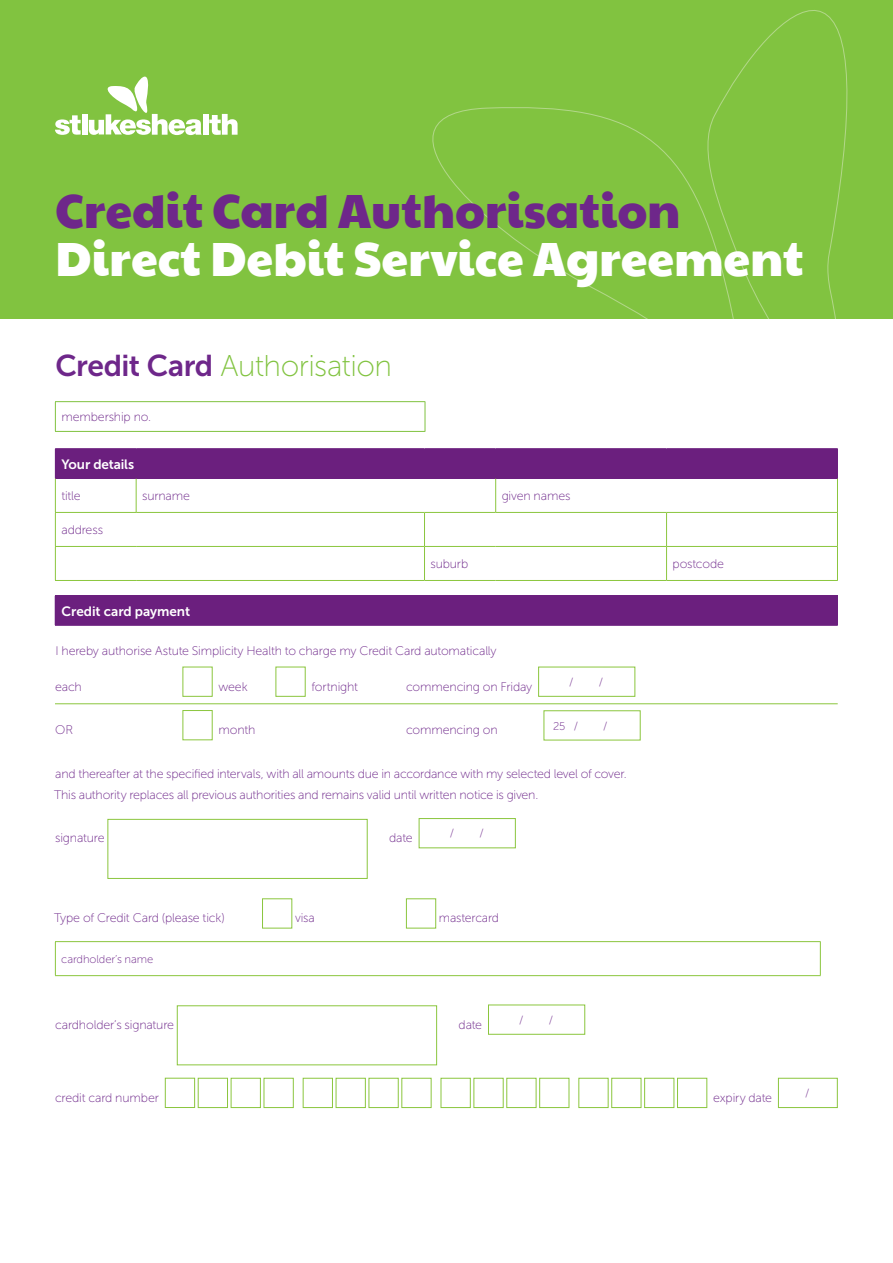
<style>
.page{position:relative;width:893px;height:1263px;background:#fff}
.page>*{position:absolute;margin:0;border:0;box-sizing:border-box;transform-origin:0 0}
.FS_header_1{font:48px "Paytone One";color:#fff}
.FS_header_1-2{font:48px "Paytone One";color:#6e278a}
.Table_Heads{font:30px "Museo Sans 100";letter-spacing:-.02em;color:#81c340}
.Table_Heads-2{font:13.5px "Museo Sans 700";letter-spacing:-.005em;color:#fff}
.Small_Table_Copy{font:13.5px "Museo Sans 700";letter-spacing:-.01em;color:#fff}
.Small_Table_Copy-2{font:12.45px/21px "Museo Sans 100";letter-spacing:-.015em;color:#6e278a}
.Small_Table_Copy-3{font:11.25px "Museo Sans 100";letter-spacing:-.01em;color:#6e278a}
.s1{font-family:"Museo Sans 700";color:#6e278a}
</style>
<div class="page">
<div style="left:0;top:0;width:893px;height:319px;background:#81c340"></div>
<svg style="left:432px;top:107px;width:264px;height:212px"></svg>
<svg style="left:696px;top:10px;width:152px;height:309px"></svg>
<svg style="left:55px;top:115px;width:26px;height:20px"></svg>
<div style="left:82px;top:114px;width:5px;height:21px;background:#fff"></div>
<div style="left:203px;top:114px;width:5px;height:21px;background:#fff"></div>
<svg style="left:209px;top:114px;width:29px;height:21px"></svg>
<svg style="left:89px;top:77px;width:113px;height:58px"></svg>
<div style="left:55px;top:596px;width:782px;height:29px;background:#6b1f7e"></div>
<hr style="left:55px;top:595px;width:783px;height:1px;background:#6b1f7e">
<svg style="left:837px;top:596px;width:1px;height:29px"></svg>
<hr style="left:55px;top:625px;width:783px;height:1px;background:#6b1f7e">
<div style="left:183px;top:667px;width:30px;height:30px;border:1px solid #8bc63e"></div>
<div style="left:276px;top:667px;width:30px;height:30px;border:1px solid #8bc63e"></div>
<div style="left:538px;top:667px;width:97px;height:30px;border:1px solid #8bc63e"></div>
<div style="left:183px;top:710px;width:30px;height:30px;border:1px solid #8bc63e"></div>
<div style="left:544px;top:710px;width:97px;height:30px;border:1px solid #8bc63e"></div>
<div style="left:107px;top:819px;width:261px;height:60px;border:1px solid #8bc63e"></div>
<div style="left:419px;top:818px;width:97px;height:30px;border:1px solid #8bc63e"></div>
<div style="left:262px;top:898px;width:30px;height:30px;border:1px solid #8bc63e"></div>
<div style="left:406px;top:898px;width:30px;height:30px;border:1px solid #8bc63e"></div>
<hr style="left:55px;top:941px;width:766px;height:1px;background:#8bc63e">
<hr style="left:55px;top:942px;width:1px;height:33px;background:#8bc63e">
<hr style="left:820px;top:942px;width:1px;height:33px;background:#8bc63e">
<hr style="left:55px;top:975px;width:766px;height:1px;background:#8bc63e">
<div style="left:177px;top:1005px;width:260px;height:60px;border:1px solid #8bc63e"></div>
<div style="left:488px;top:1004px;width:97px;height:31px;border:1px solid #8bc63e"></div>
<div style="left:165px;top:1078px;width:30px;height:30px;border:1px solid #8bc63e"></div>
<div style="left:198px;top:1078px;width:30px;height:30px;border:1px solid #8bc63e"></div>
<div style="left:231px;top:1078px;width:30px;height:30px;border:1px solid #8bc63e"></div>
<div style="left:264px;top:1078px;width:30px;height:30px;border:1px solid #8bc63e"></div>
<div style="left:303px;top:1078px;width:30px;height:30px;border:1px solid #8bc63e"></div>
<div style="left:336px;top:1078px;width:30px;height:30px;border:1px solid #8bc63e"></div>
<div style="left:369px;top:1078px;width:30px;height:30px;border:1px solid #8bc63e"></div>
<div style="left:401px;top:1078px;width:30px;height:30px;border:1px solid #8bc63e"></div>
<div style="left:441px;top:1078px;width:30px;height:30px;border:1px solid #8bc63e"></div>
<div style="left:473px;top:1078px;width:31px;height:30px;border:1px solid #8bc63e"></div>
<div style="left:506px;top:1078px;width:30px;height:30px;border:1px solid #8bc63e"></div>
<div style="left:539px;top:1078px;width:30px;height:30px;border:1px solid #8bc63e"></div>
<div style="left:578px;top:1078px;width:30px;height:30px;border:1px solid #8bc63e"></div>
<div style="left:611px;top:1078px;width:30px;height:30px;border:1px solid #8bc63e"></div>
<div style="left:644px;top:1078px;width:30px;height:30px;border:1px solid #8bc63e"></div>
<div style="left:677px;top:1078px;width:30px;height:30px;border:1px solid #8bc63e"></div>
<div style="left:778px;top:1078px;width:60px;height:30px;border:1px solid #8bc63e"></div>
<hr style="left:55px;top:401px;width:370px;height:1px;background:#81c340">
<svg style="left:55px;top:402px;width:1px;height:29px"></svg>
<svg style="left:425px;top:402px;width:1px;height:29px"></svg>
<hr style="left:55px;top:431px;width:370px;height:1px;background:#81c340">
<div style="left:55px;top:449px;width:782px;height:29px;background:#6b1f7e"></div>
<hr style="left:55px;top:448px;width:81px;height:1px;background:#6b1f7e">
<hr style="left:136px;top:448px;width:288px;height:1px;background:#6b1f7e">
<hr style="left:424px;top:448px;width:72px;height:1px;background:#6b1f7e">
<hr style="left:496px;top:448px;width:171px;height:1px;background:#6b1f7e">
<hr style="left:667px;top:448px;width:171px;height:1px;background:#6b1f7e">
<svg style="left:837px;top:449px;width:1px;height:29px"></svg>
<hr style="left:55px;top:478px;width:81px;height:1px;background:#6b1f7e">
<hr style="left:136px;top:478px;width:288px;height:1px;background:#6b1f7e">
<hr style="left:424px;top:478px;width:72px;height:1px;background:#6b1f7e">
<hr style="left:496px;top:478px;width:171px;height:1px;background:#6b1f7e">
<hr style="left:667px;top:478px;width:171px;height:1px;background:#6b1f7e">
<hr style="left:55px;top:479px;width:1px;height:33px;background:#8bc63e">
<hr style="left:136px;top:479px;width:1px;height:33px;background:#8bc63e">
<hr style="left:495px;top:479px;width:1px;height:33px;background:#8bc63e">
<hr style="left:837px;top:479px;width:1px;height:33px;background:#8bc63e">
<hr style="left:55px;top:512px;width:81px;height:1px;background:#8bc63e">
<hr style="left:55px;top:513px;width:1px;height:33px;background:#8bc63e">
<hr style="left:136px;top:512px;width:288px;height:1px;background:#8bc63e">
<hr style="left:424px;top:512px;width:72px;height:1px;background:#8bc63e">
<hr style="left:424px;top:513px;width:1px;height:33px;background:#8bc63e">
<hr style="left:496px;top:512px;width:171px;height:1px;background:#8bc63e">
<hr style="left:667px;top:512px;width:171px;height:1px;background:#8bc63e">
<hr style="left:666px;top:513px;width:1px;height:33px;background:#8bc63e">
<hr style="left:837px;top:513px;width:1px;height:33px;background:#8bc63e">
<hr style="left:55px;top:546px;width:81px;height:1px;background:#8bc63e">
<hr style="left:55px;top:547px;width:1px;height:33px;background:#8bc63e">
<hr style="left:136px;top:546px;width:288px;height:1px;background:#8bc63e">
<hr style="left:424px;top:546px;width:72px;height:1px;background:#8bc63e">
<hr style="left:424px;top:547px;width:1px;height:33px;background:#8bc63e">
<hr style="left:496px;top:546px;width:171px;height:1px;background:#8bc63e">
<hr style="left:667px;top:546px;width:171px;height:1px;background:#8bc63e">
<hr style="left:666px;top:547px;width:1px;height:33px;background:#8bc63e">
<hr style="left:837px;top:547px;width:1px;height:33px;background:#8bc63e">
<hr style="left:55px;top:580px;width:81px;height:1px;background:#8bc63e">
<hr style="left:136px;top:580px;width:288px;height:1px;background:#8bc63e">
<hr style="left:424px;top:580px;width:72px;height:1px;background:#8bc63e">
<hr style="left:496px;top:580px;width:171px;height:1px;background:#8bc63e">
<hr style="left:667px;top:580px;width:171px;height:1px;background:#8bc63e">
<hr style="left:55px;top:703px;width:783px;height:1px;background:#8bc63e">
<p class="FS_header_1-2" style="left:55px;top:173px;width:627px">Credit Card Authorisation</p>
<p class="FS_header_1" style="left:55px;top:221px;width:750px">Direct Debit Service Agreement</p>
<p class="Table_Heads" style="left:56px;top:350px;width:338px"><span class="s1">Credit Card</span> Authorisation</p>
<p class="Small_Table_Copy-2" style="left:61px;top:407px;width:91px">membership no.</p>
<p class="Small_Table_Copy" style="left:61px;top:456px;width:74px">Your details</p>
<p class="Small_Table_Copy-2" style="left:61px;top:485px;width:21px">title</p>
<p class="Small_Table_Copy-2" style="left:142px;top:485px;width:49px">surname</p>
<p class="Small_Table_Copy-2" style="left:502px;top:485px;width:70px">given names</p>
<p class="Small_Table_Copy-2" style="left:61px;top:519px;width:43px">address</p>
<p class="Small_Table_Copy-2" style="left:430px;top:553px;width:39px">suburb</p>
<p class="Small_Table_Copy-2" style="left:673px;top:553px;width:53px">postcode</p>
<p class="Table_Heads-2" style="left:62px;top:603px;width:130px">Credit card payment</p>
<p class="Small_Table_Copy-2" style="left:55px;top:641px;width:443px">I hereby authorise Astute Simplicity Health to charge my Credit Card automatically</p>
<p class="Small_Table_Copy-2" style="left:55px;top:676px;width:28px">each</p>
<p class="Small_Table_Copy-2" style="left:219px;top:676px;width:31px">week</p>
<p class="Small_Table_Copy-2" style="left:312px;top:676px;width:48px">fortnight</p>
<p class="Small_Table_Copy-2" style="left:406px;top:676px;width:128px">commencing on Friday</p>
<p class="Small_Table_Copy-3" style="left:569px;top:676px;width:6px">/</p>
<p class="Small_Table_Copy-3" style="left:599px;top:676px;width:6px">/</p>
<p class="Small_Table_Copy-2" style="left:55px;top:719px;width:19px">OR</p>
<p class="Small_Table_Copy-2" style="left:219px;top:719px;width:38px">month</p>
<p class="Small_Table_Copy-2" style="left:406px;top:719px;width:93px">commencing on</p>
<p class="Small_Table_Copy-3" style="left:553px;top:720px;width:26px">25 /</p>
<p class="Small_Table_Copy-3" style="left:603px;top:720px;width:6px">/</p>
<p class="Small_Table_Copy-2" style="left:54px;top:763px;width:574px">and thereafter at the specified intervals, with all amounts due in accordance with my selected level of cover.<br>This authority replaces all previous authorities and remains valid until written notice is given.</p>
<p class="Small_Table_Copy-2" style="left:55px;top:827px;width:51px">signature</p>
<p class="Small_Table_Copy-2" style="left:389px;top:827px;width:25px">date</p>
<p class="Small_Table_Copy-3" style="left:450px;top:827px;width:6px">/</p>
<p class="Small_Table_Copy-3" style="left:479px;top:827px;width:6px">/</p>
<p class="Small_Table_Copy-2" style="left:54px;top:908px;width:172px">Type of Credit Card (please tick)</p>
<p class="Small_Table_Copy-2" style="left:295px;top:908px;width:21px">visa</p>
<p class="Small_Table_Copy-2" style="left:439px;top:908px;width:62px">mastercard</p>
<p class="Small_Table_Copy-3" style="left:61px;top:953px;width:93px">cardholder’s name</p>
<p class="Small_Table_Copy-2" style="left:55px;top:1014px;width:120px">cardholder’s signature</p>
<p class="Small_Table_Copy-2" style="left:459px;top:1014px;width:25px">date</p>
<p class="Small_Table_Copy-3" style="left:519px;top:1014px;width:6px">/</p>
<p class="Small_Table_Copy-3" style="left:549px;top:1014px;width:6px">/</p>
<p class="Small_Table_Copy-2" style="left:55px;top:1087px;width:105px">credit card number</p>
<p class="Small_Table_Copy-2" style="left:713px;top:1087px;width:60px">expiry date</p>
<p class="Small_Table_Copy-3" style="left:805px;top:1087px;width:6px">/</p>
</div>
